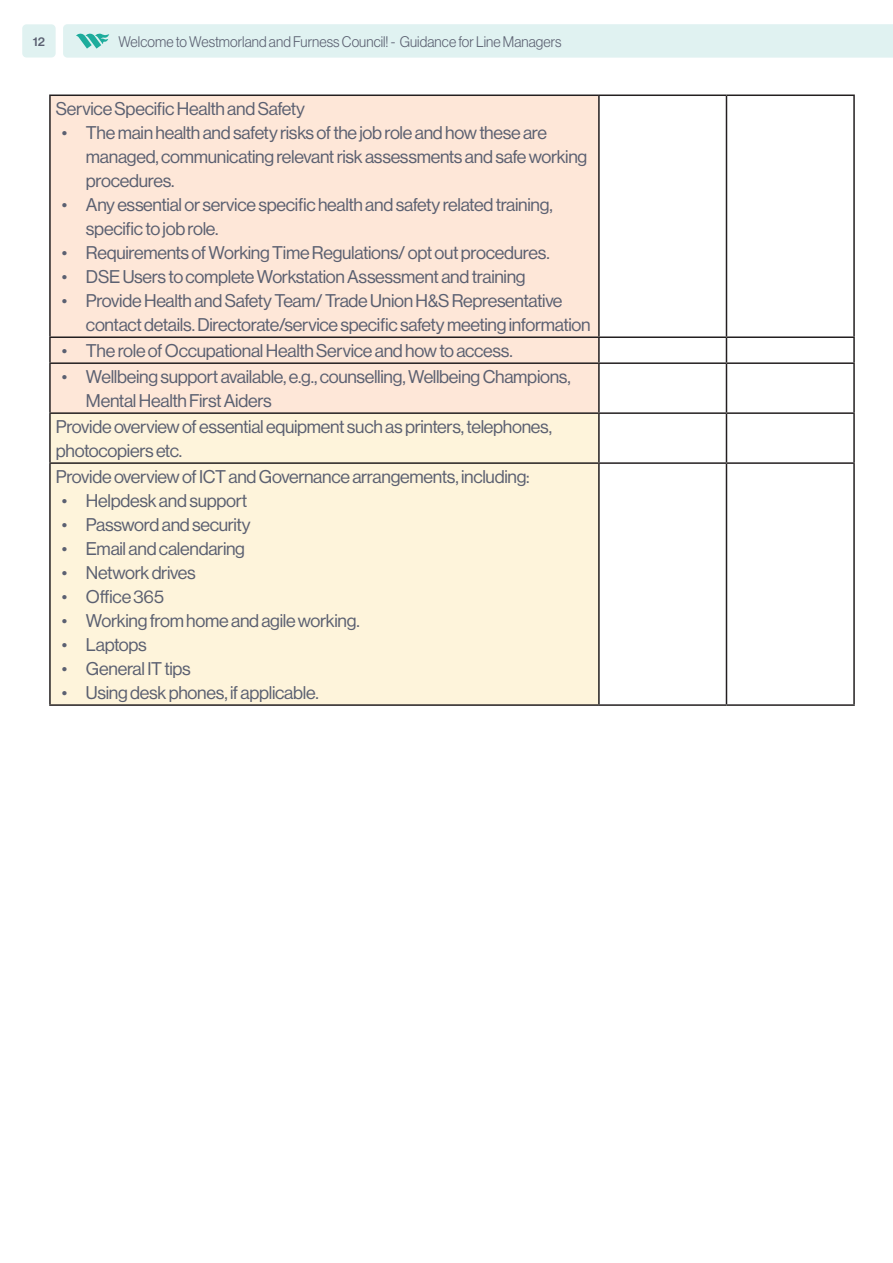
<style>
.page{position:relative;width:893px;height:1263px;background:#fff}
.page>*{position:absolute;margin:0;border:0;box-sizing:border-box;transform-origin:0 0}
.t1{font:18px/24px "N Haas Grotesk DS Pro 55 Rg";letter-spacing:-.015em;color:#5b6071}
.t2{font:15px "N Haas Grotesk DS Pro 45 Lt";letter-spacing:.005em;color:#5b6071;scale:.95 1}
.t3{font:12px "N Haas Grotesk TX Pro 65 Md";color:#5b6071}
</style>
<div class="page">
<div style="left:51px;top:96px;width:547px;height:316px;background:#fee7d8"></div>
<div style="left:51px;top:414px;width:547px;height:290px;background:#fef4db"></div>
<hr style="left:49px;top:95px;width:550px;height:1px;background:#231f20">
<hr style="left:49px;top:96px;width:2px;height:240px;background:#231f20">
<hr style="left:599px;top:95px;width:127px;height:1px;background:#231f20">
<hr style="left:598px;top:96px;width:2px;height:240px;background:#231f20">
<hr style="left:726px;top:95px;width:129px;height:1px;background:#231f20">
<hr style="left:726px;top:96px;width:1px;height:240px;background:#231f20">
<hr style="left:853px;top:96px;width:2px;height:240px;background:#231f20">
<hr style="left:49px;top:336px;width:550px;height:2px;background:#231f20">
<hr style="left:49px;top:338px;width:2px;height:24px;background:#231f20">
<hr style="left:599px;top:336px;width:127px;height:2px;background:#231f20">
<hr style="left:598px;top:338px;width:2px;height:24px;background:#231f20">
<hr style="left:726px;top:336px;width:129px;height:2px;background:#231f20">
<svg style="left:726px;top:338px;width:1px;height:24px"></svg>
<hr style="left:853px;top:338px;width:2px;height:24px;background:#231f20">
<hr style="left:49px;top:362px;width:550px;height:2px;background:#231f20">
<hr style="left:49px;top:364px;width:2px;height:48px;background:#231f20">
<hr style="left:599px;top:362px;width:127px;height:2px;background:#231f20">
<hr style="left:598px;top:364px;width:2px;height:48px;background:#231f20">
<hr style="left:726px;top:362px;width:129px;height:2px;background:#231f20">
<hr style="left:726px;top:364px;width:1px;height:48px;background:#231f20">
<hr style="left:853px;top:364px;width:2px;height:48px;background:#231f20">
<hr style="left:49px;top:412px;width:550px;height:2px;background:#231f20">
<hr style="left:49px;top:414px;width:2px;height:48px;background:#231f20">
<hr style="left:599px;top:412px;width:127px;height:2px;background:#231f20">
<hr style="left:598px;top:414px;width:2px;height:48px;background:#231f20">
<hr style="left:726px;top:412px;width:129px;height:2px;background:#231f20">
<hr style="left:726px;top:414px;width:1px;height:48px;background:#231f20">
<hr style="left:853px;top:414px;width:2px;height:48px;background:#231f20">
<hr style="left:49px;top:462px;width:550px;height:2px;background:#231f20">
<hr style="left:49px;top:464px;width:2px;height:240px;background:#231f20">
<hr style="left:599px;top:462px;width:127px;height:2px;background:#231f20">
<hr style="left:598px;top:464px;width:2px;height:240px;background:#231f20">
<hr style="left:726px;top:462px;width:129px;height:2px;background:#231f20">
<hr style="left:726px;top:464px;width:1px;height:240px;background:#231f20">
<hr style="left:853px;top:464px;width:2px;height:240px;background:#231f20">
<hr style="left:49px;top:704px;width:550px;height:2px;background:#231f20">
<hr style="left:599px;top:704px;width:127px;height:2px;background:#231f20">
<hr style="left:726px;top:704px;width:129px;height:2px;background:#231f20">
<div style="left:63px;top:24px;width:830px;height:34px;background:#e0f2f1"></div>
<div style="left:22px;top:24px;width:34px;height:34px;background:#e0f2f1;border-radius:4px"></div>
<p class="t3" style="left:33px;top:34px;width:14px">12</p>
<p class="t2" style="left:118px;top:33px;width:468px">Welcome to Westmorland and Furness Council! - Guidance for Line Managers</p>
<p class="t1" style="left:56px;top:97px;width:251px">Service Specific Health and Safety</p>
<p class="t1" style="left:86px;top:121px;width:503px;text-indent:-24px">• The main health and safety risks of the job role and how these are managed, communicating relevant risk assessments and safe working procedures.</p>
<p class="t1" style="left:86px;top:193px;width:468px;text-indent:-24px">• Any essential or service specific health and safety related training, specific to job role.</p>
<p class="t1" style="left:62px;top:241px;width:489px">• Requirements of Working Time Regulations/ opt out procedures.</p>
<p class="t1" style="left:62px;top:265px;width:465px">• DSE Users to complete Workstation Assessment and training</p>
<p class="t1" style="left:86px;top:289px;width:506px;text-indent:-24px">• Provide Health and Safety Team/ Trade Union H&amp;S Representative contact details. Directorate/service specific safety meeting information</p>
<p class="t1" style="left:62px;top:339px;width:452px">• The role of Occupational Health Service and how to access.</p>
<p class="t1" style="left:86px;top:365px;width:486px;text-indent:-24px">• Wellbeing support available, e.g., counselling, Wellbeing Champions,<br>Mental Health First Aiders</p>
<p class="t1" style="left:56px;top:415px;width:498px">Provide overview of essential equipment such as printers, telephones, photocopiers etc.</p>
<p class="t1" style="left:56px;top:465px;width:475px">Provide overview of ICT and Governance arrangements, including:</p>
<p class="t1" style="left:62px;top:489px;width:187px">• Helpdesk and support</p>
<p class="t1" style="left:62px;top:513px;width:190px">• Password and security</p>
<p class="t1" style="left:62px;top:537px;width:185px">• Email and calendaring</p>
<p class="t1" style="left:62px;top:561px;width:135px">• Network drives</p>
<p class="t1" style="left:62px;top:585px;width:103px">• Office 365</p>
<p class="t1" style="left:62px;top:609px;width:299px">• Working from home and agile working.</p>
<p class="t1" style="left:62px;top:633px;width:86px">• Laptops</p>
<p class="t1" style="left:62px;top:657px;width:130px">• General IT tips</p>
<p class="t1" style="left:62px;top:681px;width:258px">• Using desk phones, if applicable.</p>
</div>
